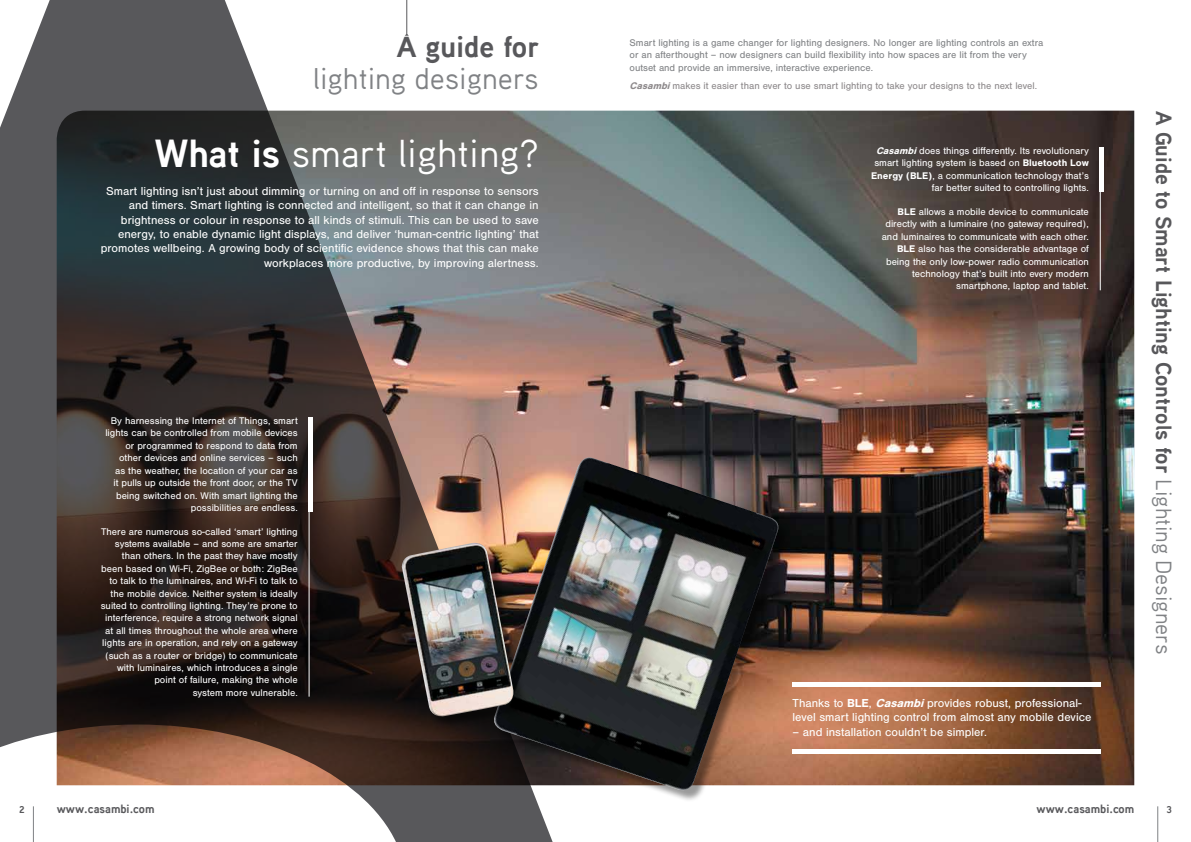
<style>
.page{position:relative;width:1191px;height:842px;background:#fff}
.page>*{position:absolute;margin:0;border:0;box-sizing:border-box;transform-origin:0 0}
.t1{font:39px "Aaux Pro Regular OSF";color:#fff}
.t2{font:30px "Aaux Pro Regular OSF";color:#808285}
.t3{font:700 30px "Aaux Next";color:#58585b}
.t4{font:700 22px "Aaux Next";color:#58585b}
.t5{font:12px/14.4px "Nimbus San";color:#fff}
.t6{font:700 12px "Aaux Next";color:#58585b}
.t7{font:10px/12.4px "Nimbus San";color:#fff;text-align:right}
.t8{font:10px/12.4px "Nimbus San";color:#808285}
.t9{font:10px "Nimbus San";color:#8d898b}
.t10{font:700 10px "Aaux Next";color:#58585b}
.s1{font-family:"Aaux Next";font-weight:700}
.s2{font-weight:700;font-style:italic}
.s3{font-weight:700}
.s4{font-family:"Aaux Pro Regular OSF";font-weight:400;color:#808285}
</style>
<div class="page">
<img style="left:556px;top:111px;width:578px;height:674px">
<hr style="left:792px;top:682px;width:308px;height:4px;background:#fff">
<hr style="left:792px;top:749px;width:308px;height:4px;background:#fff">
<svg style="left:0;top:0;width:556px;height:842px;background:#68615f"></svg>
<hr style="left:406px;top:0;width:1px;height:40px;background:#58585b">
<svg style="left:401px;top:34px;width:12px;height:4px"></svg>
<hr style="left:308px;top:417px;width:1px;height:280px;background:#fff">
<hr style="left:1099px;top:147px;width:1px;height:143px;background:#fff">
<div style="left:496px;top:459px;width:295px;height:343px;background:#000;opacity:.4"></div>
<img style="left:491px;top:457px;width:290px;height:336px">
<div style="left:403px;top:544px;width:123px;height:185px;background:#000;opacity:.4"></div>
<img style="left:401px;top:543px;width:114px;height:175px">
<hr style="left:33px;top:806px;width:1px;height:36px;background:#808285">
<hr style="left:1157px;top:806px;width:1px;height:36px;background:#808285">
<div style="left:308px;top:417px;width:5px;height:95px;background:#fff"></div>
<div style="left:1099px;top:147px;width:5px;height:45px;background:#fff"></div>
<h2 class="t3" style="left:397px;top:25px;width:144px">A guide for</h2>
<h2 class="t2" style="left:313px;top:60px;width:227px">lighting designers</h2>
<h1 class="t1" style="left:155px;top:129px;width:385px"><span class="s1">What is</span> smart lighting?</h1>
<p class="t5" style="left:101px;top:184px;width:439px;text-align:right">Smart lighting isn’t just about dimming or turning on and off in response to sensors and timers. Smart lighting is connected and intelligent, so that it can change in brightness or colour in response to all kinds of stimuli. This can be used to save energy, to enable dynamic light displays, and deliver ‘human-centric lighting’ that promotes wellbeing. A growing body of scientific evidence shows that this can make workplaces more productive, by improving alertness.</p>
<p class="t7" style="left:105px;top:415px;width:194px">By harnessing the Internet of Things, smart lights can be controlled from mobile devices or programmed to respond to data from other devices and online services – such<br>as the weather, the location of your car as<br>it pulls up outside the front door, or the TV being switched on. With smart lighting the possibilities are endless.</p>
<p class="t7" style="left:101px;top:525px;width:198px">There are numerous so-called ‘smart’ lighting systems available – and some are smarter than others. In the past they have mostly been based on Wi-Fi, ZigBee or both: ZigBee to talk to the luminaires, and Wi-Fi to talk to the mobile device. Neither system is ideally suited to controlling lighting. They’re prone to interference, require a strong network signal at all times throughout the whole area where lights are in operation, and rely on a gateway (such as a router or bridge) to communicate with luminaires, which introduces a single point of failure, making the whole<br>system more vulnerable.</p>
<p class="t8" style="left:629px;top:36px;width:415px">Smart lighting is a game changer for lighting designers. No longer are lighting controls an extra or an afterthought – now designers can build flexibility into how spaces are lit from the very outset and provide an immersive, interactive experience.</p>
<p class="t9" style="left:629px;top:80px;width:409px"><span class="s2">Casambi</span>makes it easier than ever to use smart lighting to take your designs to the next level.</p>
<p class="t7" style="left:871px;top:145px;width:219px"><span class="s2">Casambi</span>does things differently. Its revolutionary smart lighting system is based on <span class="s3">Bluetooth Low Energy (BLE)</span>, a communication technology that’s far better suited to controlling lights.</p>
<p class="t7" style="left:881px;top:206px;width:209px"><span class="s3">BLE</span> allows a mobile device to communicate directly with a luminaire (no gateway required), and luminaires to communicate with each other.<br><span class="s3">BLE</span> also has the considerable advantage of being the only low-power radio communication technology that’s built into every modern smartphone, laptop and tablet.</p>
<p class="t5" style="left:792px;top:696px;width:300px">Thanks to <span class="s3">BLE</span>, <span class="s2">Casambi</span>provides robust, professional&shy;level smart lighting control from almost any mobile device</p>
<p class="t5" style="left:792px;top:725px;width:196px">– and installation couldn’t be simpler.</p>
<h3 class="t4" style="left:1179px;top:111px;width:545px;rotate:90deg">A Guide to Smart Lighting Controls for <span class="s4">Lighting Designers</span></h3>
<p class="t6" style="left:57px;top:800px;width:99px">www.casambi.com</p>
<p class="t6" style="left:1036px;top:800px;width:99px">www.casambi.com</p>
<p class="t10" style="left:19px;top:803px;width:7px">2</p>
<p class="t10" style="left:1166px;top:803px;width:7px">3</p>
</div>
